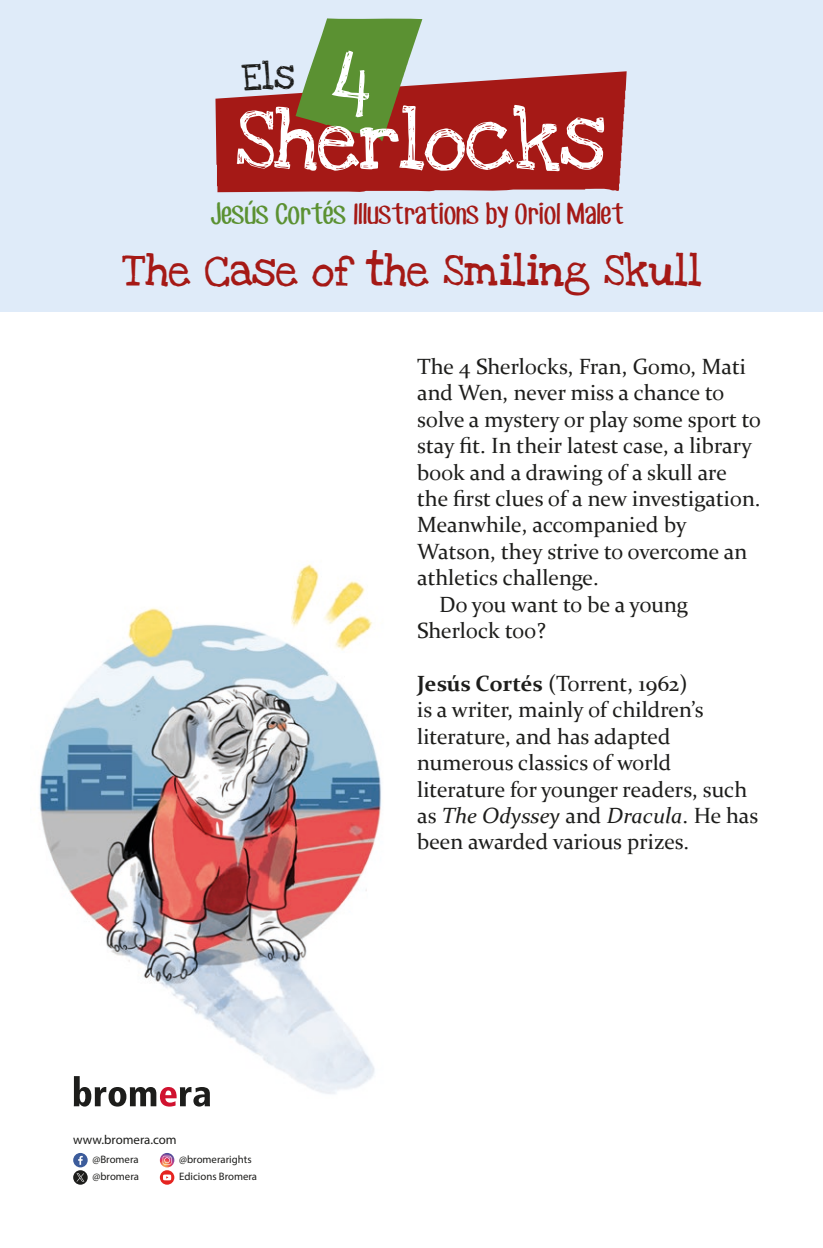
<style>
.page{position:relative;width:823px;height:1248px;background:#fff}
.page>*{position:absolute;margin:0;border:0;box-sizing:border-box;transform-origin:0 0}
.t1{font:61.4px "Love Ya Like A Sister";letter-spacing:-.02em;color:#fff}
.t2{font:32px "Love Ya Like A Sister Solid";color:#a51916}
.t3{font:26.8px "CF Jack Story";color:#a51916}
.text_contra{font:22px/26.4px "Constantia";color:#1d1d1b}
.t4{font:13px "Myriad Pro";color:#1d1d1b}
.t5{font:10.8px "Myriad Pro";color:#1d1d1b}
.s1{color:#5b9132}
.s2{font-weight:700}
.s3{font-style:italic}
</style>
<div class="page">
<div style="left:0;top:0;width:822px;height:312px;background:#dfebf9"></div>
<img style="left:39px;top:564px;width:343px;height:534px">
<svg style="left:215px;top:71px;width:411px;height:122px;background:#aa2d2b"></svg>
<svg style="left:160px;top:1170px;width:14px;height:14px"></svg>
<svg style="left:163px;top:1174px;width:8px;height:6px"></svg>
<svg style="left:160px;top:1152px;width:14px;height:15px"></svg>
<svg style="left:73px;top:1152px;width:15px;height:15px"></svg>
<svg style="left:78px;top:1155px;width:5px;height:9px"></svg>
<svg style="left:162px;top:1155px;width:9px;height:9px"></svg>
<svg style="left:73px;top:1170px;width:15px;height:14px"></svg>
<svg style="left:76px;top:1173px;width:8px;height:8px"></svg>
<svg style="left:74px;top:1075px;width:136px;height:31px"></svg>
<svg style="left:241px;top:18px;width:181px;height:123px"></svg>
<p class="t1" style="left:235px;top:89px;width:371px">Sherlocks</p>
<p class="t3" style="left:210px;top:197px;width:414px"><span class="s1">Jesús Cortés</span> Illustrations by Oriol Malet</p>
<p class="t2" style="left:122px;top:244px;width:580px">The Case of the Smiling Skull</p>
<p class="t4" style="left:73px;top:1130px;width:105px">www.bromera.com</p>
<p class="t5" style="left:92px;top:1169px;width:48px">@bromera</p>
<p class="t5" style="left:179px;top:1169px;width:79px">Edicions Bromera</p>
<p class="t5" style="left:92px;top:1152px;width:48px">@Bromera</p>
<p class="t5" style="left:179px;top:1152px;width:74px">@bromerarights</p>
<p class="text_contra" style="left:417px;top:352px;width:345px">The 4 Sherlocks, Fran, Gomo, Mati and Wen, never miss a chance to solve a mystery or play some sport to stay fit. In their latest case, a library book and a drawing of a skull are the first clues of a new investigation.<br>Meanwhile, accompanied by<br>Watson, they strive to overcome an athletics challenge.</p>
<p class="text_contra" style="left:417px;top:590px;width:272px;text-indent:22px">Do you want to be a young<br>Sherlock too?</p>
<p class="text_contra" style="left:417px;top:669px;width:342px"><span class="s2">Jesús Cortés</span> (Torrent, 1962)<br>is a writer, mainly of children’s literature, and has adapted numerous classics of world literature for younger readers, such as <span class="s3">The Odyssey</span> and <span class="s3">Dracula</span>. He has been awarded various prizes.</p>
</div>
